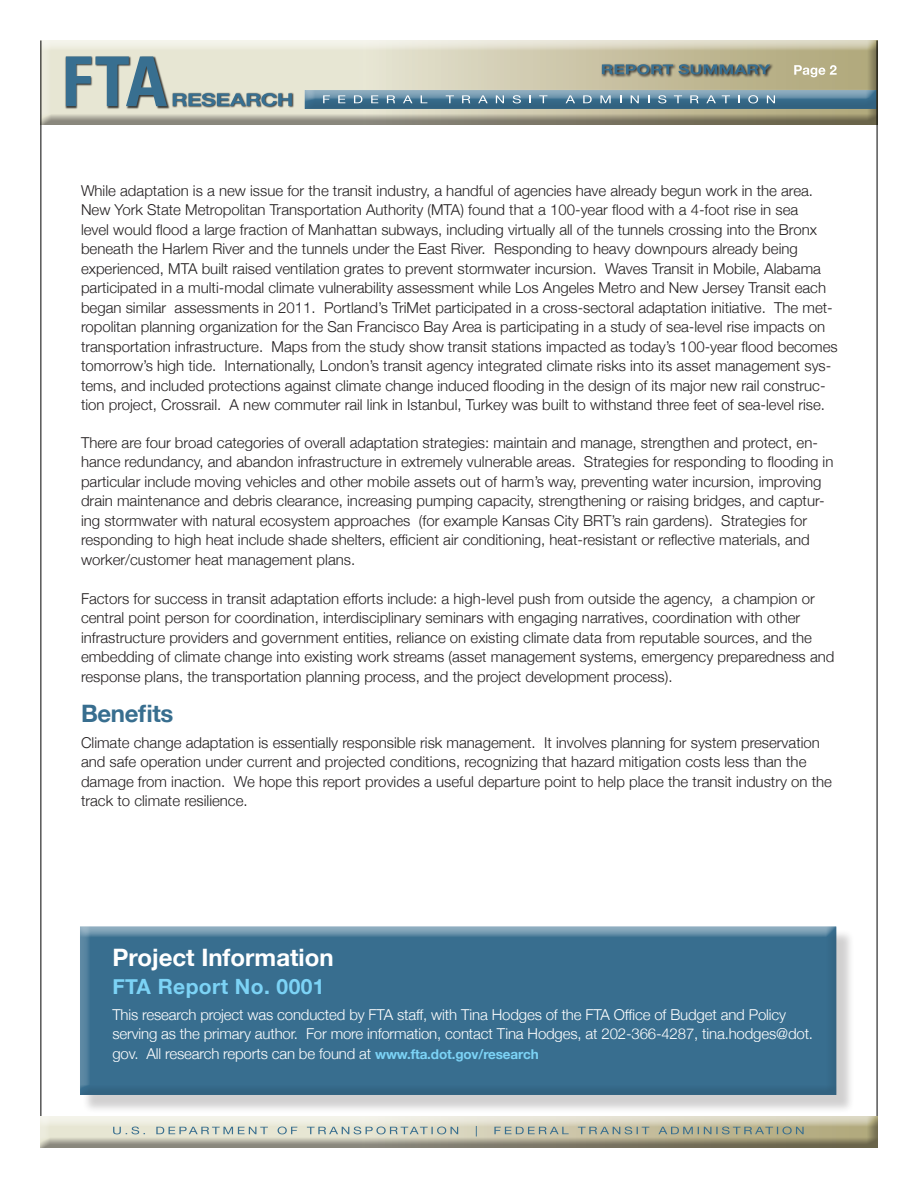
<style>
.page{position:relative;width:918px;height:1188px;background:#fff}
.page>*{position:absolute;margin:0;border:0;box-sizing:border-box;transform-origin:0 0}
.Project_Info_Header{font:700 24px "Helvetica Neue";color:#fff}
.subhead1{font:700 24px "Helvetica Neue";letter-spacing:-.015em;color:#386e8f}
.Report_No{font:700 21px "Helvetica Neue";letter-spacing:.02em;color:#7cd3f6}
.body_text{font:300 15px/19.5px "Helvetica Neue";color:#231f20}
.body_text-2{font:300 15px/19.5px "Helvetica Neue";letter-spacing:-.01em;color:#fff}
.s1{font-weight:700;font-size:13.5px;color:#7cd3f6}
</style>
<div class="page">
<div style="left:39px;top:40px;width:839px;height:85px;background:#231f20;opacity:.47"></div>
<div style="left:304px;top:88px;width:575px;height:17px;background:#fff;opacity:.59"></div>
<div style="left:304px;top:90px;width:575px;height:20px;background:#231f20;opacity:.12"></div>
<hr style="left:877px;top:40px;width:1px;height:1108px;background:#000">
<hr style="left:41px;top:40px;width:1px;height:1108px;background:#000">
<div style="left:38px;top:1114px;width:840px;height:30px;background:#fff"></div>
<div style="left:38px;top:1116px;width:840px;height:33px;background:#231f20;opacity:.47"></div>
<svg style="left:113px;top:1126px;width:691px;height:10px;background:#bac0b0"></svg>
<img style="left:65px;top:56px;width:105px;height:53px">
<svg style="left:66px;top:56px;width:101px;height:50px;background:#86a0a8"></svg>
<img style="left:171px;top:92px;width:124px;height:17px">
<svg style="left:173px;top:93px;width:119px;height:13px;background:#75919b"></svg>
<svg style="left:323px;top:95px;width:7px;height:8px"></svg>
<svg style="left:338px;top:95px;width:7px;height:8px"></svg>
<svg style="left:354px;top:95px;width:8px;height:8px"></svg>
<svg style="left:371px;top:95px;width:7px;height:8px"></svg>
<svg style="left:387px;top:95px;width:8px;height:8px"></svg>
<svg style="left:403px;top:95px;width:9px;height:8px"></svg>
<svg style="left:421px;top:95px;width:6px;height:8px"></svg>
<svg style="left:446px;top:95px;width:8px;height:8px"></svg>
<svg style="left:462px;top:95px;width:8px;height:8px"></svg>
<svg style="left:478px;top:95px;width:10px;height:8px"></svg>
<svg style="left:496px;top:95px;width:8px;height:8px"></svg>
<svg style="left:513px;top:95px;width:8px;height:8px"></svg>
<svg style="left:539px;top:95px;width:8px;height:8px"></svg>
<svg style="left:566px;top:95px;width:9px;height:8px"></svg>
<svg style="left:583px;top:95px;width:9px;height:8px"></svg>
<svg style="left:600px;top:95px;width:11px;height:8px"></svg>
<svg style="left:631px;top:95px;width:8px;height:8px"></svg>
<svg style="left:658px;top:95px;width:8px;height:8px"></svg>
<svg style="left:674px;top:95px;width:8px;height:8px"></svg>
<svg style="left:690px;top:95px;width:9px;height:8px"></svg>
<svg style="left:706px;top:95px;width:10px;height:8px"></svg>
<svg style="left:722px;top:95px;width:8px;height:8px"></svg>
<svg style="left:738px;top:95px;width:2px;height:8px"></svg>
<svg style="left:748px;top:95px;width:10px;height:8px"></svg>
<svg style="left:767px;top:95px;width:8px;height:8px"></svg>
<div style="left:83px;top:929px;width:772px;height:184px;background:#231f20;opacity:.21"></div>
<div style="left:75px;top:920px;width:762px;height:175px;background:#fff;opacity:.59"></div>
<div style="left:75px;top:927px;width:762px;height:169px;background:#231f20;opacity:.12"></div>
<svg style="left:794px;top:65px;width:43px;height:12px"></svg>
<div style="left:601px;top:63px;width:173px;height:15px;background:#231f20;opacity:.94"></div>
<svg style="left:602px;top:64px;width:168px;height:10px;background:#60767a"></svg>
<p class="body_text" style="left:81px;top:180px;width:758px">While adaptation is a new issue for the transit industry, a handful of agencies have already begun work in the area.<br>New York State Metropolitan Transportation Authority (MTA) found that a 100-year flood with a 4-foot rise in sea<br>level would flood a large fraction of Manhattan subways, including virtually all of the tunnels crossing into the Bronx beneath the Harlem River and the tunnels under the East River. Responding to heavy downpours already being experienced, MTA built raised ventilation grates to prevent stormwater incursion. Waves Transit in Mobile, Alabama participated in a multi-modal climate vulnerability assessment while Los Angeles Metro and New Jersey Transit each began similar assessments in 2011. Portland’s TriMet participated in a cross-sectoral adaptation initiative. The met&shy;ropolitan planning organization for the San Francisco Bay Area is participating in a study of sea-level rise impacts on transportation infrastructure. Maps from the study show transit stations impacted as today’s 100-year flood becomes tomorrow’s high tide. Internationally, London’s transit agency integrated climate risks into its asset management sys&shy;tems, and included protections against climate change induced flooding in the design of its major new rail construc&shy;tion project, Crossrail. A new commuter rail link in Istanbul, Turkey was built to withstand three feet of sea-level rise.</p>
<p class="body_text" style="left:81px;top:432px;width:754px">There are four broad categories of overall adaptation strategies: maintain and manage, strengthen and protect, en&shy;hance redundancy, and abandon infrastructure in extremely vulnerable areas. Strategies for responding to flooding in particular include moving vehicles and other mobile assets out of harm’s way, preventing water incursion, improving drain maintenance and debris clearance, increasing pumping capacity, strengthening or raising bridges, and captur&shy;ing stormwater with natural ecosystem approaches (for example Kansas City BRT’s rain gardens). Strategies for responding to high heat include shade shelters, efficient air conditioning, heat-resistant or reflective materials, and worker/customer heat management plans.</p>
<p class="body_text" style="left:81px;top:588px;width:755px">Factors for success in transit adaptation efforts include: a high-level push from outside the agency, a champion or central point person for coordination, interdisciplinary seminars with engaging narratives, coordination with other infrastructure providers and government entities, reliance on existing climate data from reputable sources, and the embedding of climate change into existing work streams (asset management systems, emergency preparedness and response plans, the transportation planning process, and the project development process).</p>
<p class="subhead1" style="left:81px;top:692px;width:94px">Benefits</p>
<p class="body_text" style="left:81px;top:732px;width:753px">Climate change adaptation is essentially responsible risk management. It involves planning for system preservation and safe operation under current and projected conditions, recognizing that hazard mitigation costs less than the damage from inaction. We hope this report provides a useful departure point to help place the transit industry on the track to climate resilience.</p>
<p class="Project_Info_Header" style="left:112px;top:936px;width:223px">Project Information</p>
<p class="Report_No" style="left:112px;top:968px;width:214px">FTA Report No. 0001</p>
<p class="body_text-2" style="left:112px;top:1004px;width:702px">This research project was conducted by FTA staff, with Tina Hodges of the FTA Office of Budget and Policy serving as the primary author. For more information, contact Tina Hodges, at 202-366-4287, tina.hodges@dot. gov. All research reports can be found at <span class="s1">www.fta.dot.gov/research</span></p>
</div>
